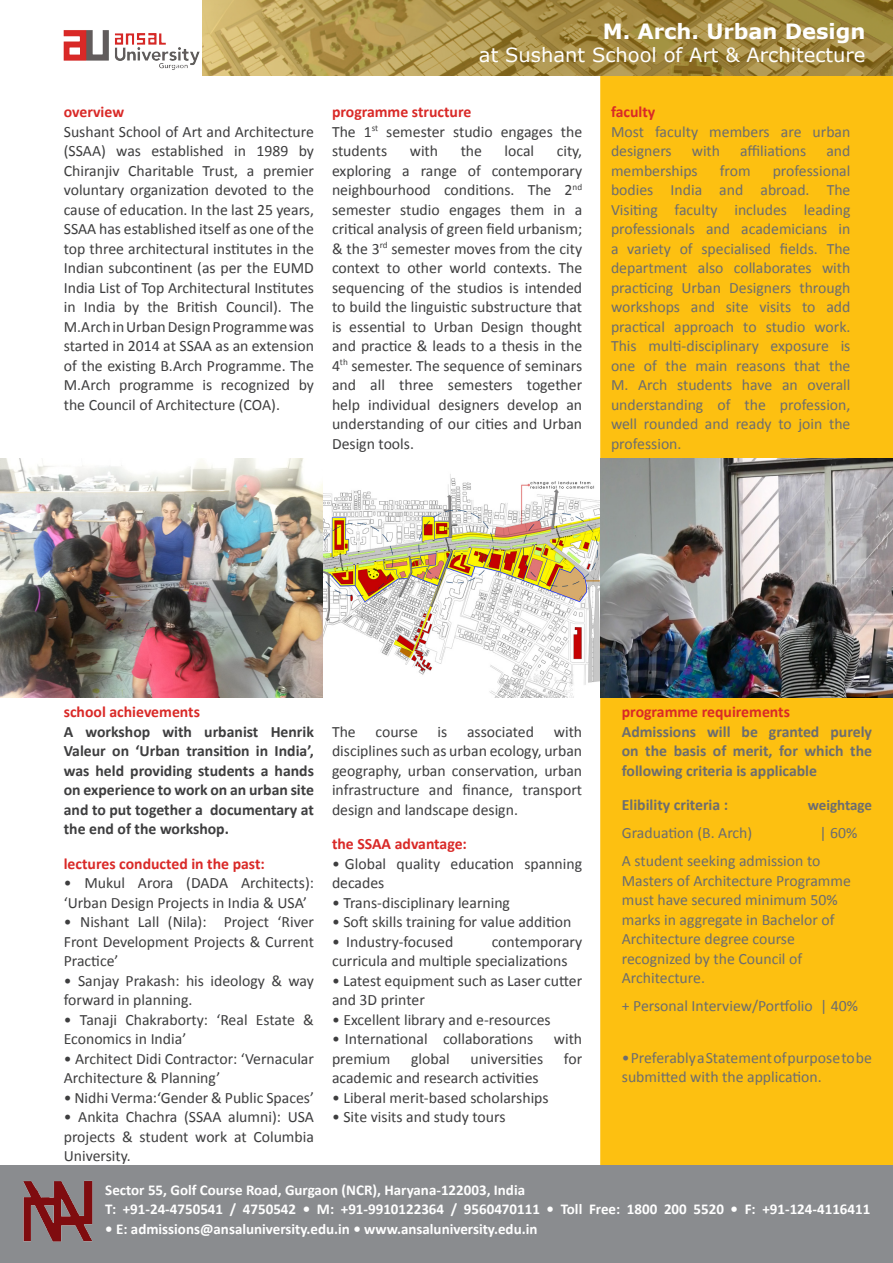
<style>
.page{position:relative;width:893px;height:1263px;background:#fff}
.page>*{position:absolute;margin:0;border:0;box-sizing:border-box;transform-origin:0 0}
.t1{font:700 21px "Verdana";color:#fff}
.t2{font:19.5px "Verdana";color:#fff}
.t3{font:15.75px/19.5px "Calibri";color:#3e3e3f}
.t4{font:15.75px/19.5px "Calibri";color:#6c6d70}
.t5{font:700 15.75px/19.5px "Calibri";color:#3e3e3f;text-align:justify}
.t6{font:700 15.75px "Calibri";color:#d92927}
.t7{font:700 15.75px/19.5px "Calibri";color:#6c6d70;text-align:justify}
.t8{font:700 15px "Calibri";color:#fff}
.t9{font:700 15px "Calibri";letter-spacing:-.005em;color:#6c6d70}
</style>
<div class="page">
<div style="left:602px;top:45px;width:290px;height:1216px;background:#fdc011"></div>
<img style="left:64px;top:30px;width:136px;height:40px">
<img style="left:202px;top:0;width:691px;height:76px">
<img style="left:0;top:459px;width:893px;height:239px">
<div style="left:0;top:1165px;width:893px;height:97px;background:#8a8c8f"></div>
<img style="left:23px;top:1181px;width:70px;height:61px">
<p class="t6" style="left:64px;top:101px;width:62px">overview</p>
<p class="t3" style="left:64px;top:121px;width:252px;text-align:justify">Sushant School of Art and Architecture (SSAA) was established in 1989 by Chiranjiv Charitable Trust, a premier voluntary organization devoted to the cause of education. In the last 25 years, SSAA has established itself as one of the top three architectural institutes in the Indian subcontinent (as per the EUMD India List of Top Architectural Institutes in India by the British Council). The M.Arch in Urban Design Programme was started in 2014 at SSAA as an extension of the existing B.Arch Programme. The M.Arch programme is recognized by the Council of Architecture (COA).</p>
<p class="t1" style="left:603px;top:16px;width:264px">M. Arch. Urban Design</p>
<p class="t2" style="left:479px;top:41px;width:388px">at Sushant School of Art &amp; Architecture</p>
<p class="t6" style="left:332px;top:101px;width:141px">programme structure</p>
<p class="t3" style="left:332px;top:121px;width:252px">The 1<sup>st</sup> semester studio engages the students</p>
<p class="t3" style="left:410px;top:141px;width:30px">with</p>
<p class="t3" style="left:461px;top:141px;width:23px">the</p>
<p class="t3" style="left:505px;top:141px;width:31px">local</p>
<p class="t3" style="left:332px;top:141px;width:252px;text-align:justify;text-indent:225px">city, exploring a range of contemporary neighbourhood conditions. The 2<sup>nd </sup>semester studio engages them in a critical analysis of green field urbanism; &amp; the 3<sup>rd</sup> semester moves from the city context to other world contexts. The sequencing of the studios is intended to build the linguistic substructure that is essential to Urban Design thought and practice &amp; leads to a thesis in the 4<sup>th</sup> semester. The sequence of seminars and all three semesters together help individual designers develop an understanding of our cities and Urban Design tools.</p>
<p class="t6" style="left:611px;top:101px;width:46px">faculty</p>
<p class="t4" style="left:611px;top:121px;width:241px">Most faculty members are urban designers</p>
<p class="t4" style="left:692px;top:141px;width:30px">with</p>
<p class="t4" style="left:740px;top:141px;width:68px">affiliations</p>
<p class="t4" style="left:826px;top:141px;width:26px">and</p>
<p class="t4" style="left:611px;top:160px;width:88px">memberships</p>
<p class="t4" style="left:720px;top:160px;width:32px">from</p>
<p class="t4" style="left:611px;top:160px;width:241px;text-align:justify;text-indent:162px">professional bodies India and abroad. The Visiting faculty includes leading professionals and academicians in a variety of specialised fields. The department also collaborates with practicing Urban Designers through workshops and site visits to add practical approach to studio work.<br>This multi-disciplinary exposure is one of the main reasons that the M. Arch students have an overall understanding of the profession, well rounded and ready to join the profession.</p>
<p class="t6" style="left:64px;top:701px;width:138px">school achievements</p>
<p class="t5" style="left:64px;top:721px;width:252px">A workshop with urbanist Henrik Valeur on ‘Urban transition in India’, was held providing students a hands on experience to work on an urban site and to put together a documentary at the end of the workshop.</p>
<p class="t6" style="left:64px;top:852px;width:203px">lectures conducted in the past:</p>
<p class="t3" style="left:64px;top:873px;width:252px">• Mukul Arora (DADA Architects): ‘Urban Design Projects in India &amp; USA’</p>
<p class="t3" style="left:64px;top:912px;width:252px;text-align:justify">• Nishant Lall (Nila): Project ‘River Front Development Projects &amp; Current Practice’</p>
<p class="t3" style="left:64px;top:970px;width:252px">• Sanjay Prakash: his ideology &amp; way forward in planning.</p>
<p class="t3" style="left:64px;top:1009px;width:252px">• Tanaji Chakraborty: ‘Real Estate &amp;<br>Economics in India’</p>
<p class="t3" style="left:64px;top:1048px;width:252px">• Architect Didi Contractor: ‘Vernacular<br>Architecture &amp; Planning’</p>
<p class="t3" style="left:64px;top:1087px;width:252px">• Nidhi Verma:‘Gender &amp; Public Spaces’</p>
<p class="t3" style="left:64px;top:1107px;width:252px;text-align:justify">• Ankita Chachra (SSAA alumni): USA projects &amp; student work at Columbia University.</p>
<p class="t3" style="left:332px;top:721px;width:25px">The</p>
<p class="t3" style="left:375px;top:721px;width:44px">course</p>
<p class="t3" style="left:438px;top:721px;width:11px">is</p>
<p class="t3" style="left:467px;top:721px;width:69px">associated</p>
<p class="t3" style="left:332px;top:721px;width:252px;text-align:justify;text-indent:222px">with disciplines such as urban ecology, urban geography, urban conservation, urban infrastructure and finance, transport design and landscape design.</p>
<p class="t6" style="left:332px;top:833px;width:136px">the SSAA advantage:</p>
<p class="t3" style="left:332px;top:853px;width:252px">• Global quality education spanning decades</p>
<p class="t3" style="left:332px;top:892px;width:180px">• Trans-disciplinary learning</p>
<p class="t3" style="left:332px;top:912px;width:241px">• Soft skills training for value addition</p>
<p class="t3" style="left:332px;top:931px;width:123px">• Industry-focused</p>
<p class="t3" style="left:332px;top:931px;width:252px;text-indent:160px">contemporary curricula and multiple specializations</p>
<p class="t3" style="left:332px;top:970px;width:252px">• Latest equipment such as Laser cutter and 3D printer</p>
<p class="t3" style="left:332px;top:1009px;width:220px">• Excellent library and e-resources</p>
<p class="t3" style="left:332px;top:1029px;width:203px">• International collaborations</p>
<p class="t3" style="left:554px;top:1029px;width:30px">with</p>
<p class="t3" style="left:332px;top:1048px;width:60px">premium</p>
<p class="t3" style="left:411px;top:1048px;width:40px">global</p>
<p class="t3" style="left:471px;top:1048px;width:74px">universities</p>
<p class="t3" style="left:564px;top:1048px;width:20px">for</p>
<p class="t3" style="left:332px;top:1068px;width:208px">academic and research activities</p>
<p class="t3" style="left:332px;top:1087px;width:218px">• Liberal merit-based scholarships</p>
<p class="t3" style="left:332px;top:1107px;width:175px">• Site visits and study tours</p>
<p class="t6" style="left:622px;top:701px;width:170px">programme requirements</p>
<p class="t7" style="left:622px;top:721px;width:252px">Admissions will be granted purely on the basis of merit, for which the following criteria is applicable</p>
<p class="t7" style="left:622px;top:795px;width:108px">Elibility criteria :</p>
<p class="t9" style="left:808px;top:795px;width:66px">weightage</p>
<p class="t4" style="left:622px;top:823px;width:132px">Graduation (B. Arch)</p>
<p class="t4" style="left:819px;top:823px;width:40px">| 60%</p>
<p class="t4" style="left:622px;top:851px;width:231px">A student seeking admission to<br>Masters of Architecture Programme must have secured minimum 50% marks in aggregate in Bachelor of<br>Architecture degree course recognized by the Council of<br>Architecture.</p>
<p class="t4" style="left:622px;top:996px;width:238px">+ Personal Interview/Portfolio | 40%</p>
<p class="t4" style="left:622px;top:1047px;width:252px">• Preferably a Statement of purpose to be submitted with the application.</p>
<p class="t8" style="left:105px;top:1179px;width:421px">Sector 55, Golf Course Road, Gurgaon (NCR), Haryana-122003, India</p>
<p class="t8" style="left:105px;top:1199px;width:767px">T: +91-24-4750541 / 4750542 • M: +91-9910122364 / 9560470111 • Toll Free: 1800 200 5520 • F: +91-124-4116411</p>
<p class="t8" style="left:105px;top:1218px;width:434px">• E: admissions@ansaluniversity.edu.in • www.ansaluniversity.edu.in</p>
</div>
